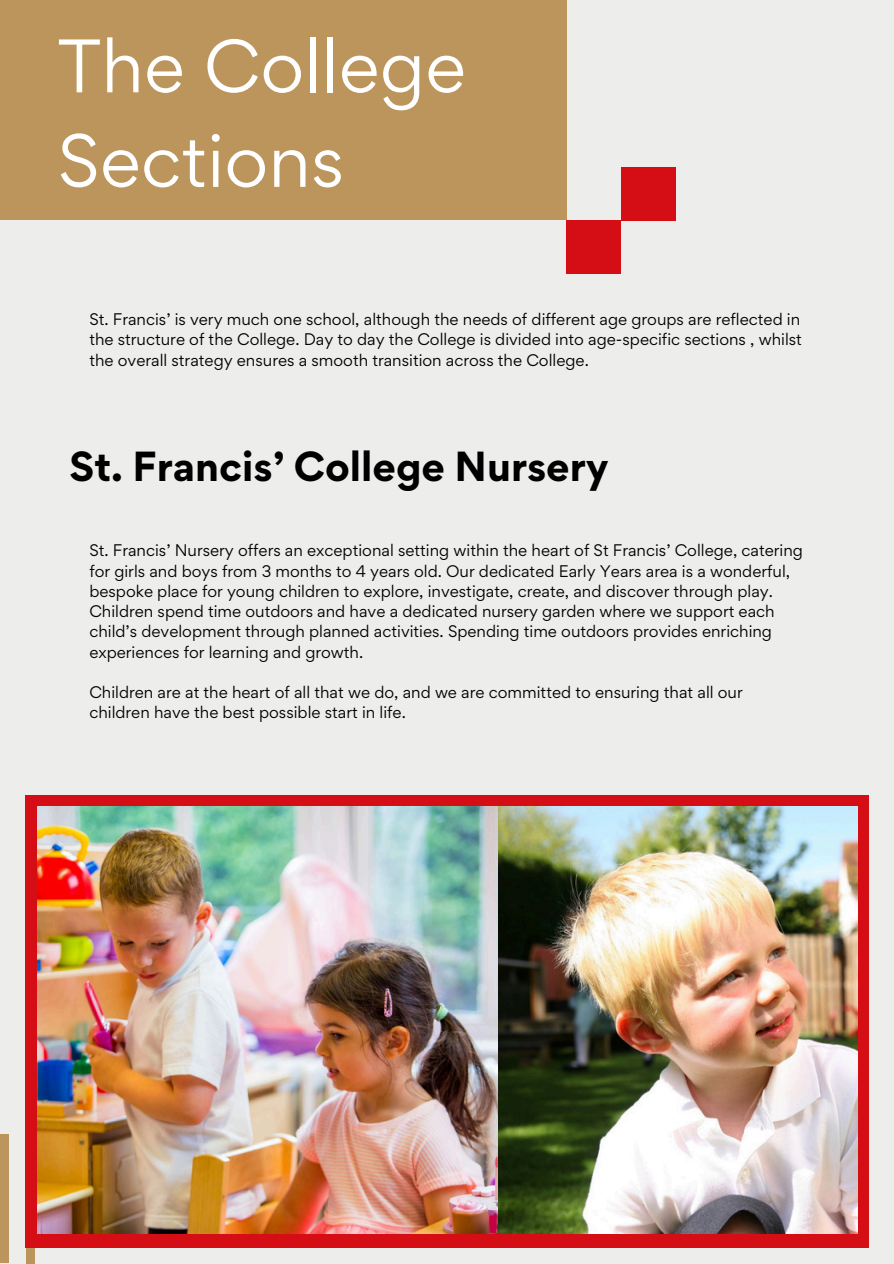
<style>
.page{position:relative;width:894px;height:1264px;background:#fff}
.page>*{position:absolute;margin:0;border:0;box-sizing:border-box;transform-origin:0 0}
.t1{font:67.5px/94.5px "Gordita";color:#fff}
.t2{font:700 37.5px "Gordita";color:#000}
.t3{font:15px/20.2px "Gordita";color:#000}
</style>
<div class="page">
<div style="left:0;top:0;width:893px;height:1263px;background:#edeeec"></div>
<div style="left:0;top:0;width:566px;height:220px;background:#bc955c"></div>
<div style="left:566px;top:220px;width:55px;height:53px;background:#d50e15"></div>
<div style="left:621px;top:167px;width:54px;height:53px;background:#d50e15"></div>
<div style="left:26px;top:1198px;width:9px;height:65px;background:#bc955c"></div>
<div style="left:26px;top:795px;width:842px;height:452px;background:#d50e15"></div>
<img style="left:38px;top:806px;width:819px;height:427px">
<div style="left:0;top:1134px;width:9px;height:129px;background:#bc955c"></div>
<h2 class="t1" style="left:57px;top:18px;width:410px">The College<br>Sections</h2>
<p class="t3" style="left:89px;top:309px;width:714px;text-align:justify">St. Francis’ is very much one school, although the needs of different age groups are reflected in the structure of the College. Day to day the College is divided into age-specific sections , whilst the overall strategy ensures a smooth transition across the College.</p>
<p class="t2" style="left:70px;top:441px;width:540px">St. Francis’ College Nursery</p>
<h1 class="t3" style="left:89px;top:540px;width:715px">St. Francis’ Nursery offers an exceptional setting within the heart of St Francis’ College, catering for girls and boys from 3 months to 4 years old. Our dedicated Early Years area is a wonderful, bespoke place for young children to explore, investigate, create, and discover through play.<br>Children spend time outdoors and have a dedicated nursery garden where we support each child’s development through planned activities. Spending time outdoors provides enriching experiences for learning and growth.</h1>
<p class="t3" style="left:89px;top:682px;width:654px">Children are at the heart of all that we do, and we are committed to ensuring that all our children have the best possible start in life.</p>
</div>
